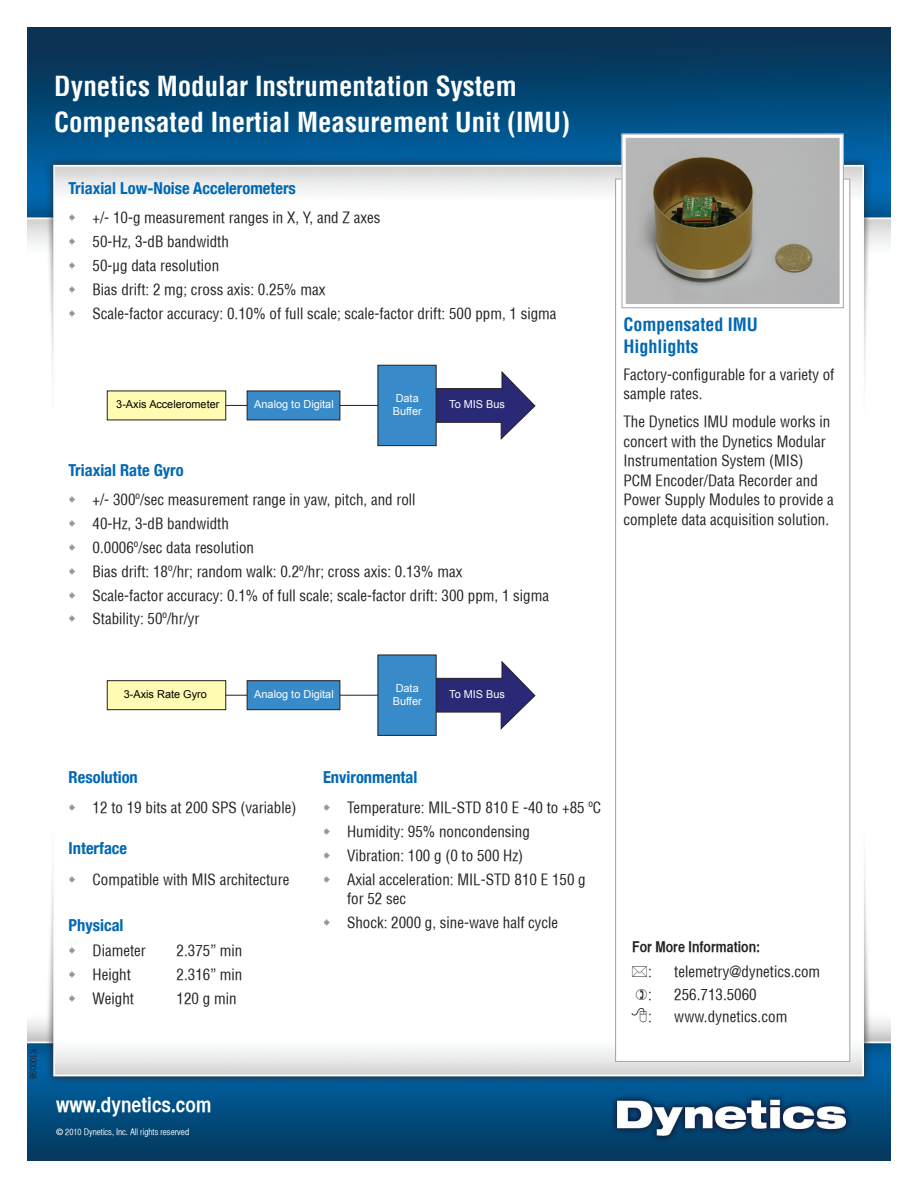
<style>
.page{position:relative;width:918px;height:1188px;background:#fff}
.page>*{position:absolute;margin:0;border:0;box-sizing:border-box;transform-origin:0 0}
._01_Title{font:700 condensed 27px "Helvetica";color:#fff}
.t1{font:21px "Helvetica CY Bold";color:#fff}
.t2{font:700 condensed 18px/22.5px "Helvetica";color:#0168b3}
.t3{font:700 condensed 16.5px "Helvetica Neue";color:#0168b3}
.Website{font:condensed 15px/19.5px "Helvetica";color:#231f20}
.t4{font:15px "Helvetica CY Bold";color:#231f20}
.t5{font:10.95px/13px "Arial";color:#fff}
.t6{font:10.95px "Arial";color:#000}
.t7{font:9px "Helvetica CY Plain";color:#fff}
.t8{font:9px "Helvetica CY Plain";color:#231f20}
.s1{font-family:"Helvetica CY Bold"}
</style>
<div class="page">
<img style="left:27px;top:27px;width:864px;height:420px">
<img style="left:27px;top:855px;width:864px;height:306px">
<svg style="left:614px;top:178px;width:237px;height:885px"></svg>
<svg style="left:621px;top:133px;width:223px;height:176px;background:#a19d91"></svg>
<hr style="left:121px;top:405px;width:362px;height:1px;background:#241f21">
<svg style="left:437px;top:371px;width:99px;height:70px"></svg>
<div style="left:107px;top:391px;width:119px;height:29px;background:#fffbb3"></div>
<div style="left:247px;top:391px;width:93px;height:29px;background:#388ac9"></div>
<div style="left:378px;top:365px;width:59px;height:81px;background:#388ac9;border:1px solid #241f21"></div>
<hr style="left:133px;top:695px;width:321px;height:1px;background:#241f21">
<svg style="left:437px;top:661px;width:99px;height:69px"></svg>
<div style="left:107px;top:680px;width:119px;height:30px;background:#fffbb3;border:1px solid #241f21"></div>
<div style="left:247px;top:680px;width:93px;height:30px;background:#388ac9;border:1px solid #241f21"></div>
<div style="left:378px;top:655px;width:59px;height:81px;background:#388ac9;border:1px solid #241f21"></div>
<svg style="left:620px;top:966px;width:27px;height:12px"></svg>
<svg style="left:623px;top:989px;width:24px;height:12px"></svg>
<svg style="left:632px;top:1007px;width:15px;height:15px"></svg>
<svg style="left:70px;top:876px;width:5px;height:7px"></svg>
<svg style="left:70px;top:947px;width:5px;height:7px"></svg>
<svg style="left:70px;top:971px;width:5px;height:7px"></svg>
<svg style="left:70px;top:995px;width:5px;height:7px"></svg>
<svg style="left:70px;top:214px;width:5px;height:7px"></svg>
<svg style="left:70px;top:238px;width:5px;height:7px"></svg>
<svg style="left:70px;top:262px;width:5px;height:7px"></svg>
<svg style="left:70px;top:286px;width:5px;height:7px"></svg>
<svg style="left:70px;top:309px;width:5px;height:8px"></svg>
<svg style="left:324px;top:855px;width:6px;height:4px"></svg>
<svg style="left:324px;top:876px;width:6px;height:7px"></svg>
<svg style="left:324px;top:919px;width:6px;height:7px"></svg>
<p class="_01_Title" style="left:54px;top:69px;width:464px">Dynetics Modular Instrumentation System</p>
<p class="_01_Title" style="left:54px;top:105px;width:518px">Compensated Inertial Measurement Unit (IMU)</p>
<p class="t3" style="left:69px;top:178px;width:229px">Triaxial Low-Noise Accelerometers</p>
<p class="Website" style="left:93px;top:208px;width:289px">+/- 10-g measurement ranges in X, Y, and Z axes</p>
<p class="Website" style="left:93px;top:232px;width:138px">50-Hz, 3-dB bandwidth</p>
<p class="Website" style="left:93px;top:256px;width:128px">50-µg data resolution</p>
<p class="Website" style="left:93px;top:279px;width:234px">Bias drift: 2 mg; cross axis: 0.25% max</p>
<p class="Website" style="left:93px;top:303px;width:465px">Scale-factor accuracy: 0.10% of full scale; scale-factor drift: 500 ppm, 1 sigma</p>
<p class="t5" style="left:393px;top:392px;width:30px">Data<br>Buffer</p>
<p class="t6" style="left:116px;top:397px;width:105px">3-Axis Accelerometer</p>
<p class="t5" style="left:254px;top:398px;width:81px">Analog to Digital</p>
<p class="t5" style="left:449px;top:398px;width:57px">To MIS Bus</p>
<p class="t3" style="left:69px;top:460px;width:117px">Triaxial Rate Gyro</p>
<p class="Website" style="left:93px;top:490px;width:325px">+/- 300º/sec measurement range in yaw, pitch, and roll</p>
<p class="Website" style="left:93px;top:514px;width:138px">40-Hz, 3-dB bandwidth</p>
<p class="Website" style="left:93px;top:538px;width:163px">0.0006º/sec data resolution</p>
<p class="Website" style="left:93px;top:561px;width:371px">Bias drift: 18º/hr; random walk: 0.2º/hr; cross axis: 0.13% max</p>
<p class="Website" style="left:93px;top:585px;width:458px">Scale-factor accuracy: 0.1% of full scale; scale-factor drift: 300 ppm, 1 sigma</p>
<p class="Website" style="left:93px;top:609px;width:108px">Stability: 50º/hr/yr</p>
<p class="t5" style="left:393px;top:681px;width:30px">Data<br>Buffer</p>
<p class="t6" style="left:124px;top:687px;width:85px">3-Axis Rate Gyro</p>
<p class="t5" style="left:254px;top:688px;width:81px">Analog to Digital</p>
<p class="t5" style="left:449px;top:688px;width:57px">To MIS Bus</p>
<p class="t2" style="left:623px;top:313px;width:136px">Compensated IMU<br>Highlights</p>
<p class="Website" style="left:623px;top:364px;width:213px">Factory-configurable for a variety of sample rates.</p>
<p class="Website" style="left:623px;top:412px;width:212px">The Dynetics IMU module works in concert with the Dynetics Modular Instrumentation System (MIS)<br>PCM Encoder/Data Recorder and Power Supply Modules to provide a complete data acquisition solution.</p>
<p class="t8" style="left:38px;top:1049px;width:31px;rotate:90deg">K100098</p>
<p class="t3" style="left:69px;top:767px;width:71px">Resolution</p>
<p class="Website" style="left:93px;top:798px;width:205px">12 to 19 bits at 200 SPS (variable)</p>
<p class="t3" style="left:69px;top:839px;width:60px">Interface</p>
<p class="Website" style="left:93px;top:870px;width:198px">Compatible with MIS architecture</p>
<p class="t3" style="left:69px;top:915px;width:56px">Physical</p>
<p class="Website" style="left:93px;top:941px;width:55px">Diameter</p>
<p class="Website" style="left:177px;top:941px;width:67px">2.375” min</p>
<p class="Website" style="left:93px;top:965px;width:40px">Height</p>
<p class="Website" style="left:177px;top:965px;width:67px">2.316” min</p>
<p class="Website" style="left:93px;top:989px;width:43px">Weight</p>
<p class="Website" style="left:177px;top:989px;width:61px">120 g min</p>
<p class="t1" style="left:56px;top:1092px;width:157px">www.dynetics.com</p>
<p class="t7" style="left:56px;top:1126px;width:135px"><span class="s1">©</span> 2010 Dynetics, Inc. All rights reserved</p>
<p class="t3" style="left:323px;top:767px;width:96px">Environmental</p>
<p class="Website" style="left:347px;top:798px;width:256px">Temperature: MIL-STD 810 E -40 to +85 ºC</p>
<p class="Website" style="left:347px;top:822px;width:184px">Humidity: 95% noncondensing</p>
<p class="Website" style="left:347px;top:846px;width:178px">Vibration: 100 g (0 to 500 Hz)</p>
<p class="Website" style="left:347px;top:870px;width:240px">Axial acceleration: MIL-STD 810 E 150 g for 52 sec</p>
<p class="Website" style="left:347px;top:913px;width:213px">Shock: 2000 g, sine-wave half cycle</p>
<p class="t4" style="left:632px;top:938px;width:129px">For More Information:</p>
<p class="Website" style="left:648px;top:962px;width:5px">:</p>
<p class="Website" style="left:674px;top:962px;width:147px">telemetry@dynetics.com</p>
<p class="Website" style="left:648px;top:984px;width:5px">:</p>
<p class="Website" style="left:674px;top:984px;width:84px">256.713.5060</p>
<p class="Website" style="left:648px;top:1007px;width:5px">:</p>
<p class="Website" style="left:674px;top:1007px;width:115px">www.dynetics.com</p>
</div>
